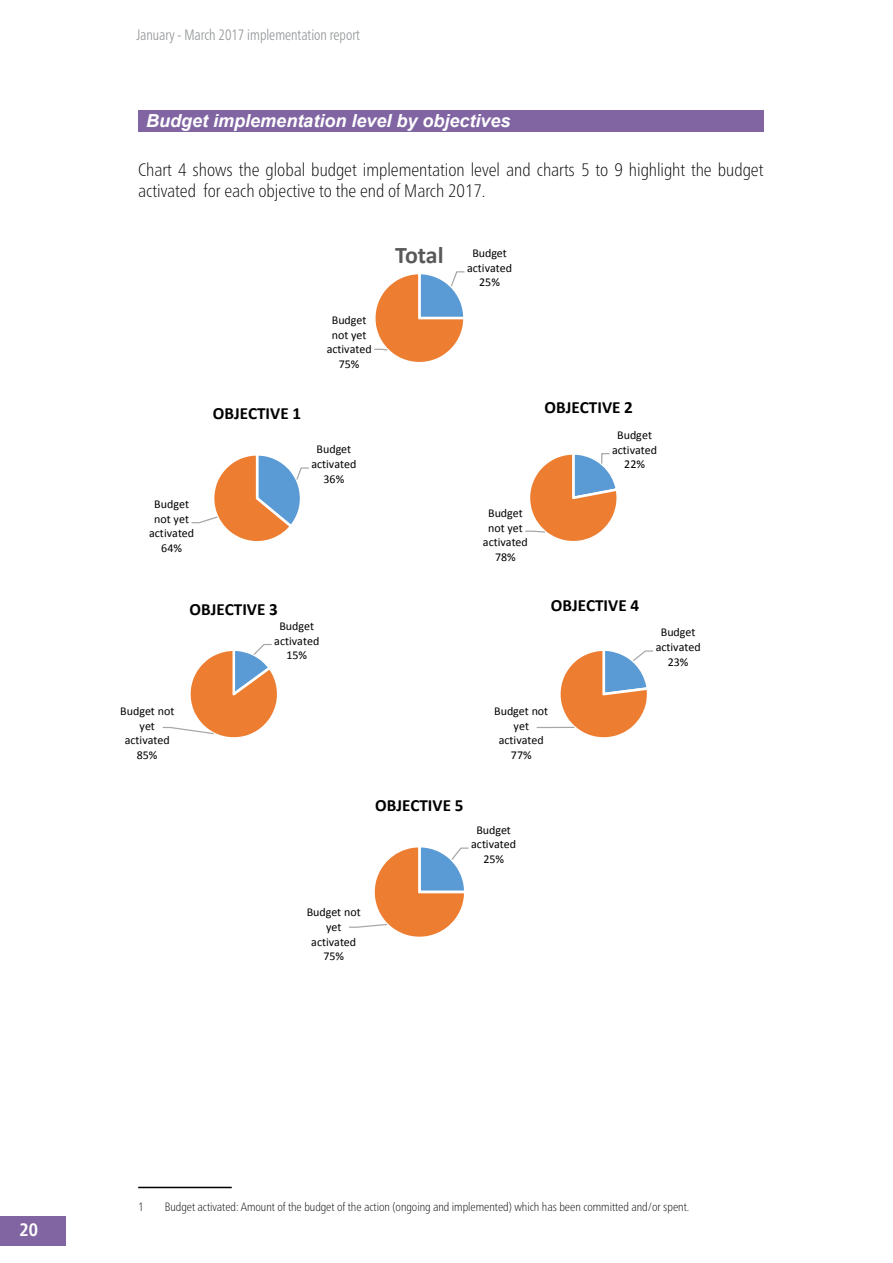
<style>
.page{position:relative;width:893px;height:1263px;background:#fff}
.page>*{position:absolute;margin:0;border:0;box-sizing:border-box;transform-origin:0 0}
.t1{font:700 23.85px "Calibri";letter-spacing:-.005em;color:#595959}
.t2{font:100 condensed 18px/21.6px "Frutiger Neue LTW1 G";color:#000}
.t3{font:italic 700 18px "Arial";color:#fff}
.t4{font:700 condensed 18px "Frutiger Neue LTW1 G";color:#fff}
.t5{font:700 17.1px "Calibri";color:#000}
.t6{font:300 condensed 15px "Frutiger Neue LTW1 G";color:#939598;scale:.9 1}
.t7{font:12px/14.5px "Calibri";color:#000;text-align:center}
.t8{font:100 condensed 12px "Frutiger Neue LTW1 G";color:#000}
</style>
<div class="page">
<div style="left:0;top:1216px;width:66px;height:29px;background:#8165a3"></div>
<hr style="left:138px;top:1187px;width:94px;height:1px;background:#000">
<div style="left:138px;top:111px;width:625px;height:21px;background:#8165a3"></div>
<svg style="left:374px;top:271px;width:91px;height:91px"></svg>
<svg style="left:192px;top:455px;width:117px;height:87px"></svg>
<svg style="left:525px;top:453px;width:92px;height:88px"></svg>
<svg style="left:163px;top:644px;width:114px;height:94px"></svg>
<svg style="left:537px;top:650px;width:116px;height:88px"></svg>
<svg style="left:349px;top:847px;width:120px;height:90px"></svg>
<p class="t6" style="left:136px;top:26px;width:250px">January - March 2017 implementation report</p>
<h2 class="t3" style="left:146px;top:108px;width:366px">Budget implementation level by objectives</h2>
<h2 class="t2" style="left:138px;top:159px;width:627px">Chart 4 shows the global budget implementation level and charts 5 to 9 highlight the budget activated for each objective to the end of March 2017.</h2>
<p class="t7" style="left:149px;top:497px;width:47px">Budget not yet activated<br>64%</p>
<p class="t7" style="left:327px;top:313px;width:47px">Budget not yet activated<br>75%</p>
<h3 class="t5" style="left:213px;top:403px;width:90px">OBJECTIVE 1</h3>
<p class="t7" style="left:311px;top:442px;width:46px">Budget activated<br>36%</p>
<h3 class="t5" style="left:190px;top:598px;width:90px">OBJECTIVE 3</h3>
<p class="t7" style="left:120px;top:704px;width:56px">Budget not yet activated<br>85%</p>
<p class="t7" style="left:274px;top:619px;width:47px">Budget activated<br>15%</p>
<h1 class="t1" style="left:395px;top:240px;width:50px">Total</h1>
<p class="t7" style="left:467px;top:246px;width:46px">Budget activated<br>25%</p>
<p class="t7" style="left:483px;top:506px;width:47px">Budget not yet activated<br>78%</p>
<h3 class="t5" style="left:545px;top:397px;width:90px">OBJECTIVE 2</h3>
<p class="t7" style="left:612px;top:428px;width:47px">Budget activated<br>22%</p>
<h3 class="t5" style="left:551px;top:595px;width:90px">OBJECTIVE 4</h3>
<p class="t7" style="left:656px;top:625px;width:46px">Budget activated<br>23%</p>
<p class="t7" style="left:494px;top:704px;width:56px">Budget not yet activated<br>77%</p>
<h3 class="t5" style="left:375px;top:794px;width:90px">OBJECTIVE 5</h3>
<p class="t7" style="left:471px;top:822px;width:46px">Budget activated<br>25%</p>
<p class="t7" style="left:307px;top:905px;width:56px">Budget not yet activated<br>75%</p>
<h2 class="t4" style="left:19px;top:1219px;width:20px">20</h2>
<p class="t8" style="left:138px;top:1200px;width:7px">1</p>
<p class="t8" style="left:165px;top:1200px;width:526px">Budget activated: Amount of the budget of the action (ongoing and implemented) which has been committed and/or spent.</p>
</div>
